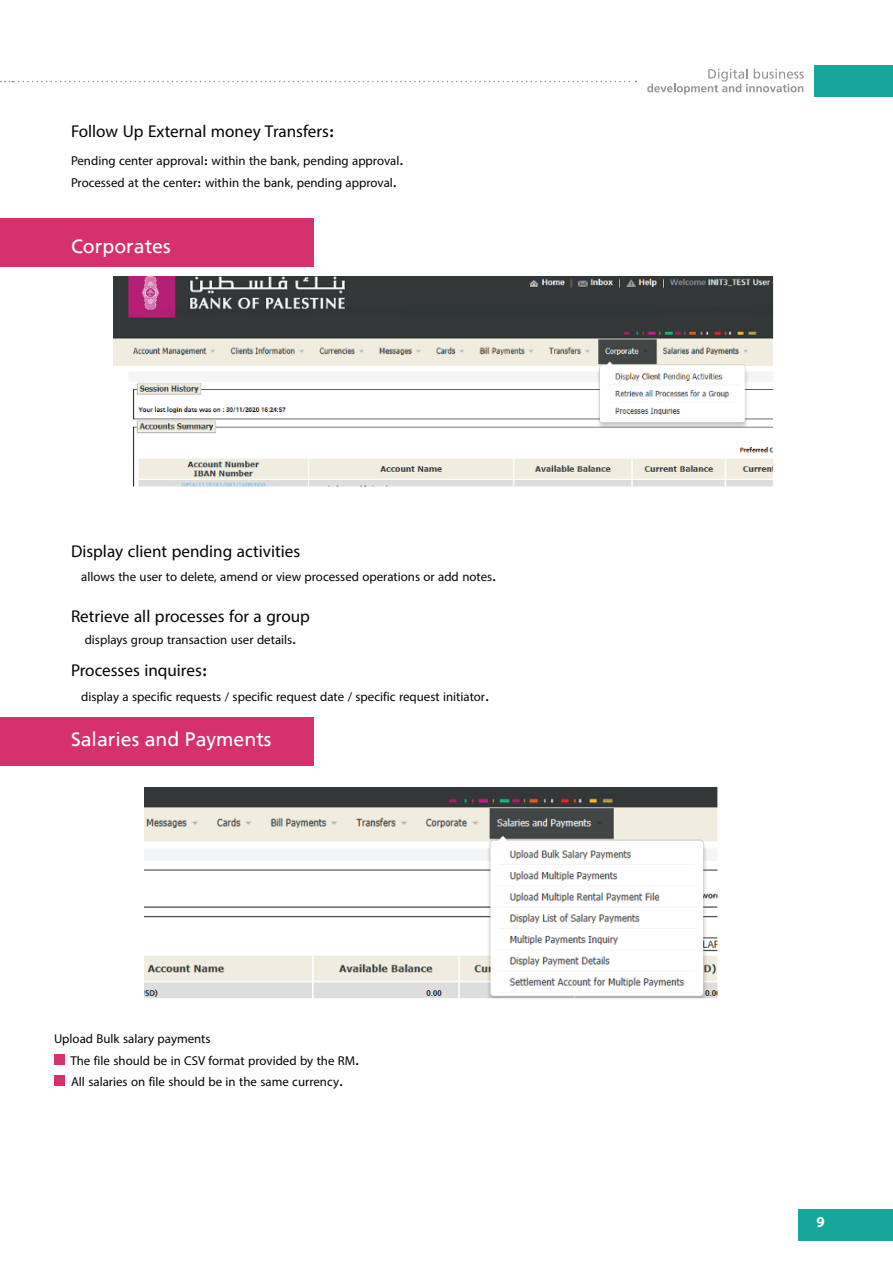
<style>
.page{position:relative;width:893px;height:1263px;background:#fff}
.page>*{position:absolute;margin:0;border:0;box-sizing:border-box;transform-origin:0 0}
.t1{font:24px "Myriad Arabic";color:#040503}
.t2{font:19.5px "Frutiger LT Arabic 55 Roman";color:#fff}
.t3{font:18px/21.6px "Myriad Arabic";color:#040503}
.t4{font:700 15px "Myriad Pro";color:#fff}
</style>
<div class="page">
<svg style="left:0;top:81px;width:636px;height:1px"></svg>
<div style="left:815px;top:66px;width:78px;height:31px;background:#18a69c"></div>
<div style="left:799px;top:1209px;width:94px;height:31px;background:#18a69c"></div>
<svg style="left:647px;top:69px;width:157px;height:26px"></svg>
<div style="left:0;top:218px;width:313px;height:49px;background:#d6316d"></div>
<div style="left:0;top:716px;width:313px;height:49px;background:#d6316d"></div>
<div style="left:54px;top:1054px;width:10px;height:11px;background:#d6316d"></div>
<div style="left:54px;top:1076px;width:10px;height:10px;background:#d6316d"></div>
<img style="left:113px;top:276px;width:660px;height:211px">
<img style="left:145px;top:787px;width:573px;height:212px">
<h1 class="t1" style="left:71px;top:115px;width:265px">Follow Up External money Transfers:</h1>
<p class="t3" style="left:71px;top:150px;width:334px">Pending center approval: within the bank, pending approval.<br>Processed at the center: within the bank, pending approval.</p>
<p class="t2" style="left:71px;top:231px;width:101px">Corporates</p>
<h1 class="t1" style="left:71px;top:535px;width:231px">Display client pending activities</h1>
<p class="t3" style="left:81px;top:565px;width:417px">allows the user to delete, amend or view processed operations or add notes.</p>
<h1 class="t1" style="left:71px;top:599px;width:240px">Retrieve all processes for a group</h1>
<p class="t3" style="left:85px;top:629px;width:213px">displays group transaction user details.</p>
<h1 class="t1" style="left:71px;top:653px;width:138px">Processes inquires:</h1>
<p class="t3" style="left:81px;top:686px;width:410px">display a specific requests / specific request date / specific request initiator.</p>
<p class="t2" style="left:71px;top:724px;width:202px">Salaries and Payments</p>
<p class="t3" style="left:71px;top:1028px;width:290px;text-indent:-17px">Upload Bulk salary payments<br>The file should be in CSV format provided by the RM.<br>All salaries on file should be in the same currency.</p>
<p class="t4" style="left:816px;top:1213px;width:10px">9</p>
</div>
